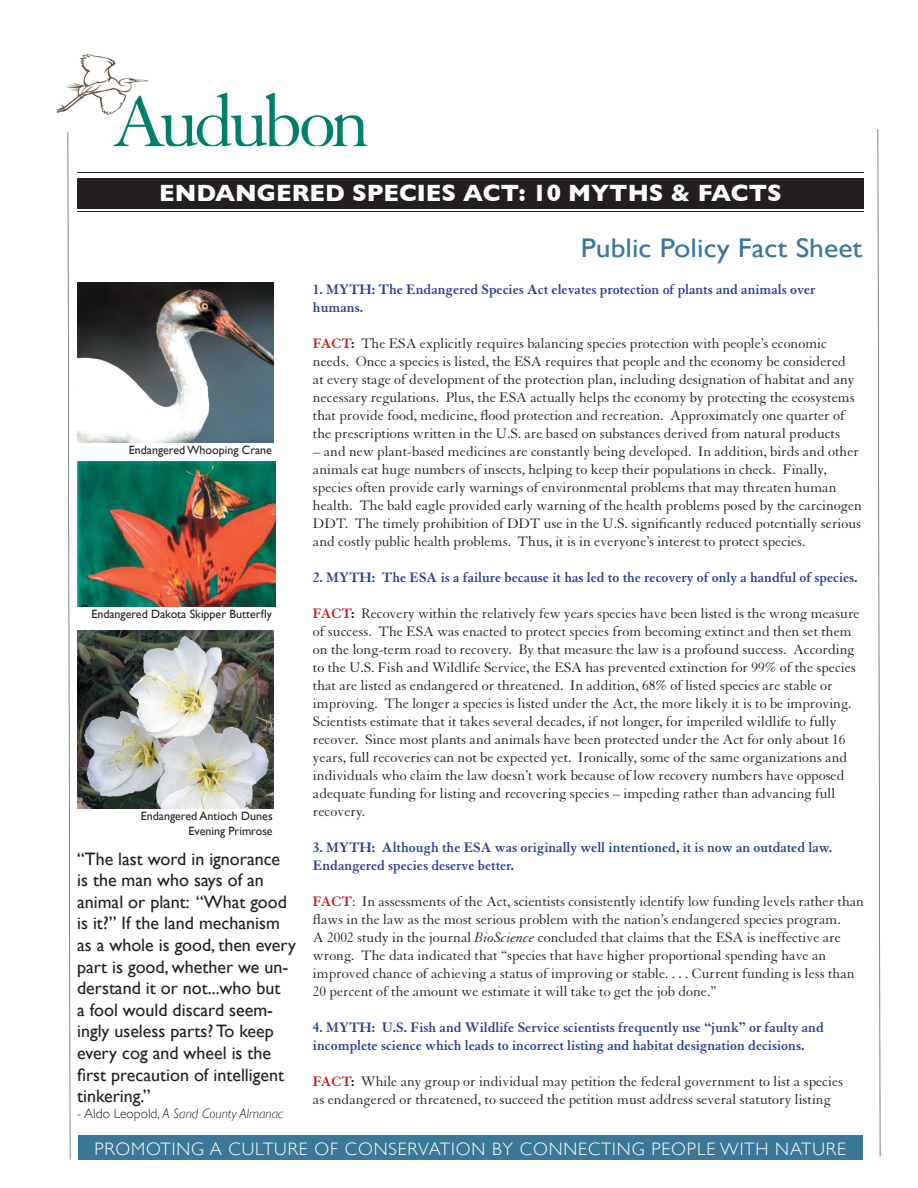
<style>
.page{position:relative;width:918px;height:1188px;background:#fff}
.page>*{position:absolute;margin:0;border:0;box-sizing:border-box;transform-origin:0 0}
.t1{font:27px "Gill Sans";color:#3b7898;scale:1.1 1}
.t2{font:700 24px "Gill Sans";color:#fff}
.t3{font:18px/21.6px "Gill Sans";color:#231f20}
.t4{font:300 18px "Gill Sans";letter-spacing:.05em;color:#fff}
.t5{font:15px/18px "Granjon";color:#231f20}
.t6{font:700 15px/18px "Granjon";color:#25408f}
.t7{font:italic 300 13.5px "Gill Sans";color:#231f20}
.t8{font:12px/14.4px "Gill Sans";color:#231f20;text-align:right}
.s1{font-weight:700;color:#c22327}
.s2{font-weight:700}
.s3{font-style:italic}
.s4{font-style:normal}
</style>
<div class="page">
<div style="left:77px;top:178px;width:787px;height:31px;background:#231f20"></div>
<hr style="left:77px;top:173px;width:787px;height:1px;background:#231f20">
<hr style="left:77px;top:211px;width:787px;height:1px;background:#231f20">
<img style="left:56px;top:54px;width:311px;height:92px">
<div style="left:78px;top:1135px;width:784px;height:25px;background:#3b7898"></div>
<svg style="left:68px;top:132px;width:2px;height:1028px"></svg>
<svg style="left:878px;top:129px;width:2px;height:1028px"></svg>
<img style="left:77px;top:630px;width:197px;height:179px">
<img style="left:77px;top:282px;width:197px;height:160px">
<img style="left:77px;top:461px;width:199px;height:145px">
<h2 class="t2" style="left:159px;top:179px;width:624px">ENDANGERED SPECIES ACT: 10 MYTHS &amp; FACTS</h2>
<h1 class="t1" style="left:581px;top:232px;width:258px">Public Policy Fact Sheet</h1>
<p class="t6" style="left:313px;top:280px;width:504px">1. MYTH: The Endangered Species Act elevates protection of plants and animals over humans.</p>
<p class="t5" style="left:313px;top:335px;width:543px"><span class="s1">FACT</span><span class="s2">:</span> The ESA explicitly requires balancing species protection with people’s economic needs. Once a species is listed, the ESA requires that people and the economy be considered at every stage of development of the protection plan, including designation of habitat and any necessary regulations. Plus, the ESA actually helps the economy by protecting the ecosystems that provide food, medicine, flood protection and recreation. Approximately one quarter of the prescriptions written in the U.S. are based on substances derived from natural products</p>
<p class="t5" style="left:313px;top:443px;width:551px">– and new plant-based medicines are constantly being developed. In addition, birds and other animals eat huge numbers of insects, helping to keep their populations in check. Finally, species often provide early warnings of environmental problems that may threaten human health. The bald eagle provided early warning of the health problems posed by the carcinogen DDT. The timely prohibition of DDT use in the U.S. significantly reduced potentially serious and costly public health problems. Thus, it is in everyone’s interest to protect species.</p>
<p class="t6" style="left:313px;top:568px;width:546px">2. MYTH: The ESA is a failure because it has led to the recovery of only a handful of species.</p>
<p class="t5" style="left:313px;top:605px;width:548px"><span class="s1">FACT</span><span class="s2">:</span> Recovery within the relatively few years species have been listed is the wrong measure of success. The ESA was enacted to protect species from becoming extinct and then set them on the long-term road to recovery. By that measure the law is a profound success. According to the U.S. Fish and Wildlife Service, the ESA has prevented extinction for 99% of the species that are listed as endangered or threatened. In addition, 68% of listed species are stable or improving. The longer a species is listed under the Act, the more likely it is to be improving.<br>Scientists estimate that it takes several decades, if not longer, for imperiled wildlife to fully recover. Since most plants and animals have been protected under the Act for only about 16 years, full recoveries can not be expected yet. Ironically, some of the same organizations and individuals who claim the law doesn’t work because of low recovery numbers have opposed adequate funding for listing and recovering species – impeding rather than advancing full recovery.</p>
<p class="t6" style="left:313px;top:838px;width:521px">3. MYTH: Although the ESA was originally well intentioned, it is now an outdated law.<br>Endangered species deserve better.</p>
<p class="t5" style="left:313px;top:893px;width:552px"><span class="s1">FACT</span>: In assessments of the Act, scientists consistently identify low funding levels rather than flaws in the law as the most serious problem with the nation’s endangered species program.<br>A 2002 study in the journal <span class="s3">BioScience</span> concluded that claims that the ESA is ineffective are wrong. The data indicated that “species that have higher proportional spending have an improved chance of achieving a status of improving or stable. . . . Current funding is less than 20 percent of the amount we estimate it will take to get the job done.”</p>
<p class="t6" style="left:313px;top:1018px;width:512px">4. MYTH: U.S. Fish and Wildlife Service scientists frequently use “junk” or faulty and incomplete science which leads to incorrect listing and habitat designation decisions.</p>
<p class="t5" style="left:313px;top:1073px;width:532px"><span class="s1">FACT</span><span class="s2">:</span> While any group or individual may petition the federal government to list a species as endangered or threatened, to succeed the petition must address several statutory listing</p>
<p class="t8" style="left:129px;top:443px;width:145px">Endangered Whooping Crane</p>
<p class="t8" style="left:91px;top:607px;width:182px">Endangered Dakota Skipper Butterfly</p>
<p class="t8" style="left:141px;top:809px;width:133px">Endangered Antioch Dunes<br>Evening Primrose</p>
<p class="t3" style="left:77px;top:848px;width:220px">“The last word in ignorance<br>is the man who says of an animal or plant: “What good is it?” If the land mechanism as a whole is good, then every part is good, whether we un&shy;derstand it or not...who but<br>a fool would discard seem&shy;ingly useless parts? To keep every cog and wheel is the first precaution of intelligent tinkering.”</p>
<p class="t7" style="left:77px;top:1106px;width:208px"><span class="s4">- Aldo Leopold,</span> A Sand County Almanac</p>
<p class="t4" style="left:94px;top:1138px;width:753px">PROMOTING A CULTURE OF CONSERVATION BY CONNECTING PEOPLE WITH NATURE</p>
</div>
